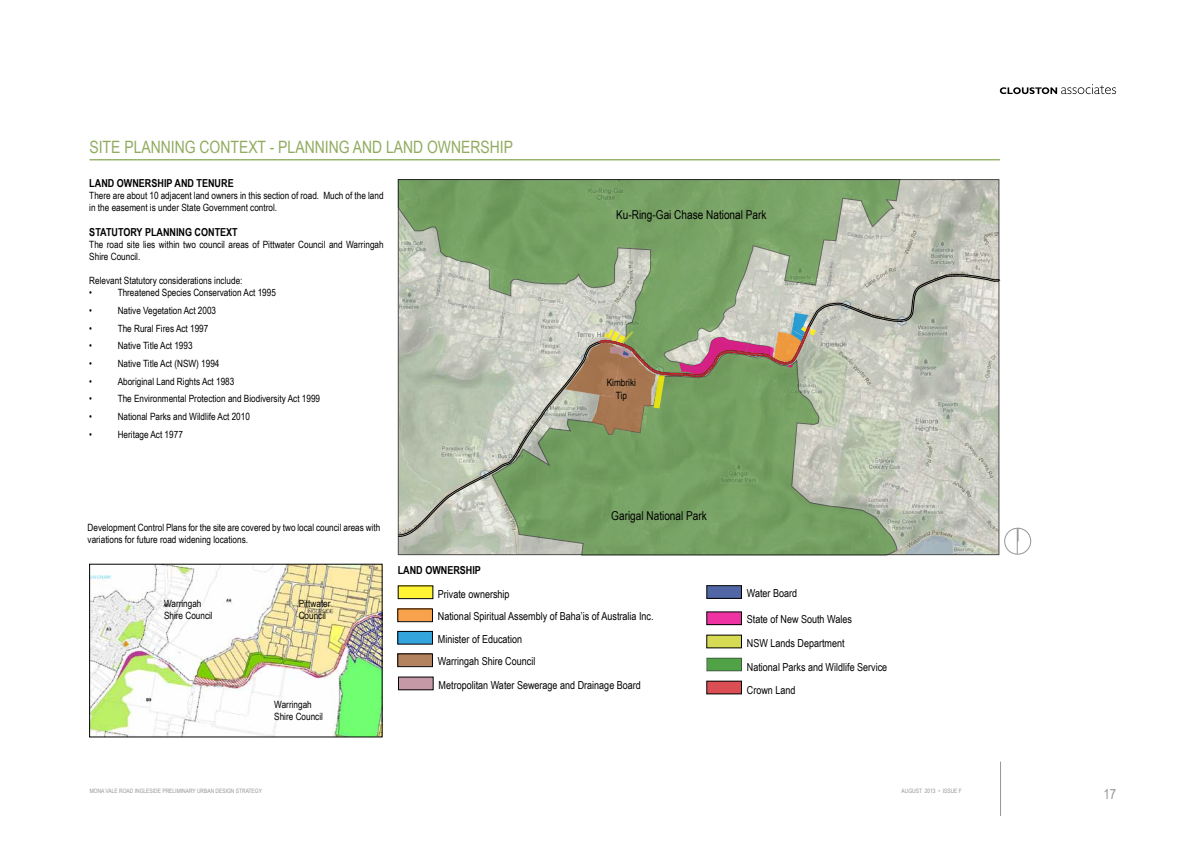
<style>
.page{position:relative;width:1191px;height:842px;background:#fff}
.page>*{position:absolute;margin:0;border:0;box-sizing:border-box;transform-origin:0 0}
.t1{font:17px "Arial Narrow";color:#90ab5e}
.t2{font:14px "Arial Narrow";color:#939598}
.t3{font:12.3px "Arial Narrow";color:#000}
.t4{font:11px/22.5px "Arial Narrow";color:#000}
.t5{font:700 11px "Arial Narrow";color:#000}
.t6{font:10px/12px "Arial Narrow";color:#000}
.t7{font:6px "Arial Narrow";color:#939598}
</style>
<div class="page">
<hr style="left:1000px;top:762px;width:1px;height:54px;background:#939598">
<svg style="left:999px;top:84px;width:117px;height:10px"></svg>
<div style="left:397px;top:653px;width:35px;height:13px;background:#b3825e"></div>
<div style="left:397px;top:608px;width:35px;height:13px;background:#f8a34b"></div>
<div style="left:397px;top:631px;width:35px;height:13px;background:#33a5dc"></div>
<div style="left:398px;top:585px;width:35px;height:13px;background:#fff433"></div>
<div style="left:398px;top:677px;width:35px;height:13px;background:#c59aa6"></div>
<div style="left:397px;top:654px;width:36px;height:13px;border:1px solid #000"></div>
<div style="left:397px;top:609px;width:36px;height:13px;border:1px solid #000"></div>
<div style="left:397px;top:631px;width:36px;height:13px;border:1px solid #000"></div>
<div style="left:398px;top:586px;width:35px;height:13px;border:1px solid #000"></div>
<div style="left:707px;top:635px;width:34px;height:13px;background:#d7db54"></div>
<div style="left:707px;top:586px;width:34px;height:12px;background:#5066a5"></div>
<div style="left:707px;top:612px;width:34px;height:13px;background:#ef33a3"></div>
<div style="left:707px;top:681px;width:34px;height:13px;background:#db4f54"></div>
<div style="left:706px;top:585px;width:35px;height:14px;border:1px solid #000"></div>
<div style="left:706px;top:612px;width:35px;height:13px;border:1px solid #000"></div>
<div style="left:707px;top:658px;width:34px;height:13px;background:#51a146"></div>
<img style="left:91px;top:566px;width:289px;height:169px">
<img style="left:400px;top:181px;width:597px;height:372px">
<svg style="left:398px;top:179px;width:502px;height:94px"></svg>
<svg style="left:491px;top:537px;width:406px;height:19px"></svg>
<svg style="left:397px;top:275px;width:602px;height:262px"></svg>
<svg style="left:565px;top:313px;width:251px;height:121px"></svg>
<hr style="left:89px;top:160px;width:911px;height:1px;background:#699028">
<div style="left:1004px;top:528px;width:26px;height:26px;border:1px solid #939598;border-radius:50%"></div>
<svg style="left:1017px;top:528px;width:1px;height:26px"></svg>
<h1 class="t1" style="left:89px;top:135px;width:9px">site</h1>
<h1 class="t1" style="left:124px;top:135px;width:10px">planning</h1>
<h1 class="t1" style="left:199px;top:135px;width:11px">conte</h1>
<h1 class="t1" style="left:248px;top:135px;width:40px">xt - planning</h1>
<h1 class="t1" style="left:353px;top:135px;width:11px">and</h1>
<h1 class="t1" style="left:386px;top:135px;width:10px">land</h1>
<h1 class="t1" style="left:427px;top:135px;width:12px">owners</h1>
<h1 class="t1" style="left:490px;top:135px;width:17px">hip</h1>
<p class="t5" style="left:89px;top:175px;width:146px">LAND OWNERSHIP AND TENURE</p>
<p class="t6" style="left:89px;top:189px;width:296px">There are about 10 adjacent land owners in this section of road. Much of the land in the easement is under State Government control.</p>
<p class="t5" style="left:89px;top:224px;width:150px">STATUTORY PLANNING CONTEXT</p>
<p class="t6" style="left:89px;top:238px;width:296px">The road site lies within two council areas of Pittwater Council and Warringah<br>Shire Council.</p>
<p class="t6" style="left:89px;top:274px;width:155px">Relevant Statutory considerations include: •</p>
<p class="t6" style="left:118px;top:286px;width:160px">Threatened Species Conservation Act 1995</p>
<p class="t6" style="left:89px;top:304px;width:4px">•</p>
<p class="t6" style="left:118px;top:304px;width:100px">Native Vegetation Act 2003</p>
<p class="t6" style="left:89px;top:322px;width:4px">•</p>
<p class="t6" style="left:118px;top:322px;width:92px">The Rural Fires Act 1997</p>
<p class="t6" style="left:89px;top:339px;width:4px">•</p>
<p class="t6" style="left:118px;top:339px;width:76px">Native Title Act 1993</p>
<p class="t6" style="left:89px;top:357px;width:4px">•</p>
<p class="t6" style="left:118px;top:357px;width:103px">Native Title Act (NSW) 1994</p>
<p class="t6" style="left:89px;top:375px;width:4px">•</p>
<p class="t6" style="left:118px;top:375px;width:118px">Aboriginal Land Rights Act 1983</p>
<p class="t6" style="left:89px;top:392px;width:4px">•</p>
<p class="t6" style="left:118px;top:392px;width:204px">The Environmental Protection and Biodiversity Act 1999</p>
<p class="t6" style="left:89px;top:410px;width:4px">•</p>
<p class="t6" style="left:118px;top:410px;width:134px">National Parks and Wildlife Act 2010</p>
<p class="t6" style="left:89px;top:428px;width:4px">•</p>
<p class="t6" style="left:118px;top:428px;width:67px">Heritage Act 1977</p>
<p class="t6" style="left:88px;top:521px;width:294px">Development Control Plans for the site are covered by two local council areas with variations for future road widening locations.</p>
<p class="t3" style="left:616px;top:206px;width:152px">Ku-Ring-Gai Chase National Park</p>
<p class="t6" style="left:607px;top:377px;width:31px;text-align:center">Kimbriki<br>Tip</p>
<p class="t3" style="left:611px;top:506px;width:97px">Garigal National Park</p>
<p class="t6" style="left:164px;top:597px;width:50px">Warringah<br>Shire Council</p>
<p class="t6" style="left:299px;top:597px;width:33px">Pittwater<br>Council</p>
<p class="t6" style="left:274px;top:698px;width:50px">Warringah<br>Shire Council</p>
<p class="t5" style="left:398px;top:561px;width:13px">LAND</p>
<p class="t5" style="left:425px;top:561px;width:15px">OWNERS</p>
<p class="t5" style="left:466px;top:561px;width:12px">HIP</p>
<p class="t4" style="left:438px;top:582px;width:73px">Private ownership</p>
<p class="t4" style="left:438px;top:605px;width:217px">National Spiritual Assembly of Baha’is of Australia Inc.<br>Minister of Education</p>
<p class="t4" style="left:438px;top:673px;width:204px">Metropolitan Water Sewerage and Drainage Board</p>
<p class="t4" style="left:438px;top:650px;width:99px">Warringah Shire Council</p>
<p class="t4" style="left:747px;top:582px;width:52px">Water Board</p>
<p class="t4" style="left:747px;top:608px;width:106px">State of New South Wales</p>
<p class="t4" style="left:747px;top:655px;width:142px;line-height:23.2px">National Parks and Wildlife Service<br>Crown Land</p>
<p class="t4" style="left:747px;top:631px;width:99px">NSW Lands Department</p>
<p class="t7" style="left:90px;top:787px;width:9px">Mona</p>
<p class="t7" style="left:106px;top:787px;width:7px">Vale</p>
<p class="t7" style="left:119px;top:787px;width:5px">road</p>
<p class="t7" style="left:135px;top:787px;width:4px">ingleside</p>
<p class="t7" style="left:162px;top:787px;width:4px">preliminary</p>
<p class="t7" style="left:197px;top:787px;width:5px">urban</p>
<p class="t7" style="left:216px;top:787px;width:5px">design</p>
<p class="t7" style="left:236px;top:787px;width:28px">STRATEGY</p>
<p class="t7" style="left:901px;top:787px;width:62px">AUGUST 2013 • ISSUE F</p>
<h2 class="t2" style="left:1103px;top:784px;width:14px">17</h2>
</div>
